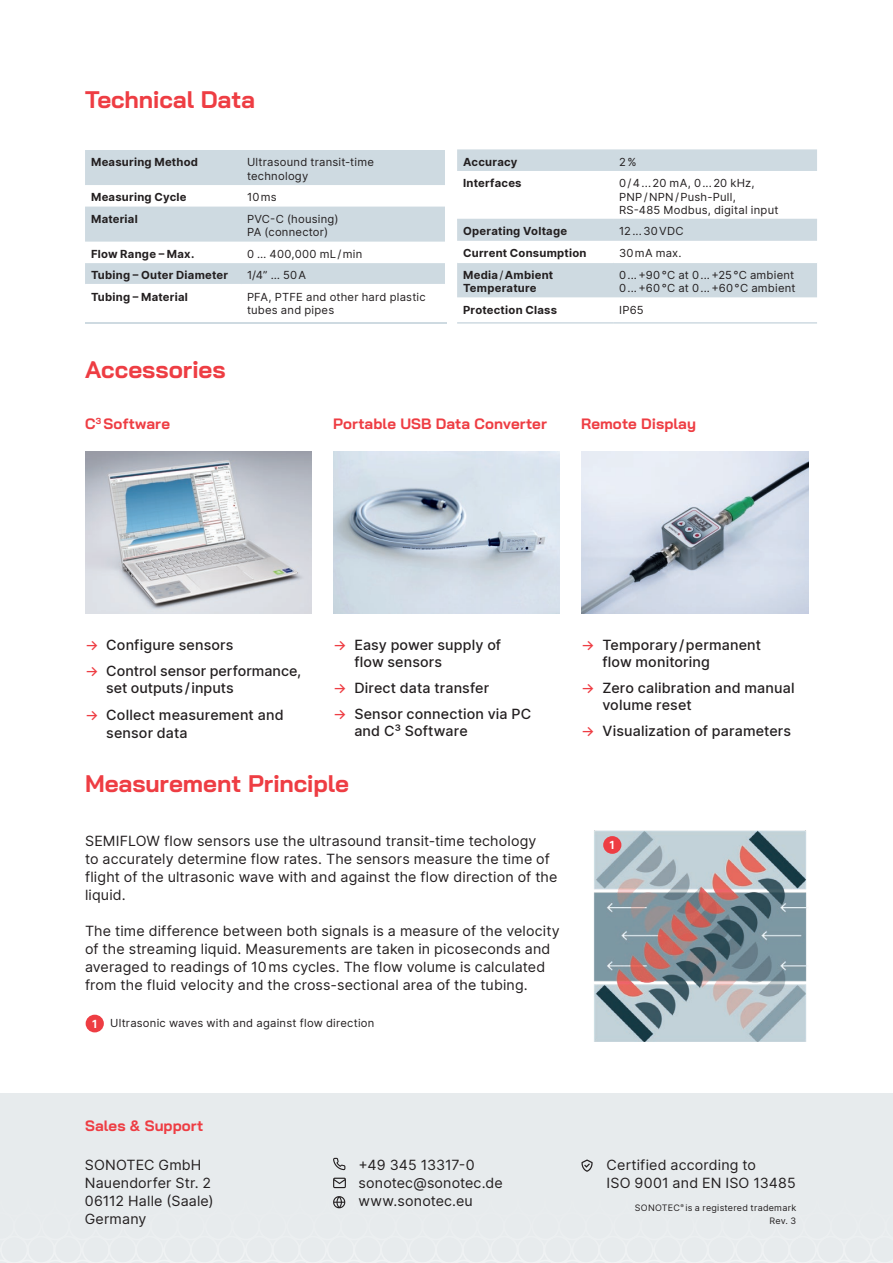
<style>
.page{position:relative;width:893px;height:1263px;background:#fff}
.page>*{position:absolute;margin:0;border:0;box-sizing:border-box;transform-origin:0 0}
.T1_ENG{font:700 24px "Bai Jamjuree";letter-spacing:-.005em;color:#ee3d43}
.t1{font:700 15px "Bai Jamjuree";letter-spacing:.005em;color:#ee3d43}
.T1_ENG-2{font:14.25px/18px "Inter";letter-spacing:.01em;color:#231f20}
.t2{font:500 14.25px/17.1px "Inter";letter-spacing:.01em;color:#231f20}
.Titel_H3{font:700 11.7px "Bai Jamjuree";color:#fff}
.Tabelle_Körperzeile{font:11.25px/13.5px "Inter";letter-spacing:.02em;color:#231f20}
.Tabelle_Körperzeile-2{font:700 11.25px/13.5px "Inter";letter-spacing:.02em;color:#231f20}
.T2_beschreibung{font:11.25px "Inter";letter-spacing:.02em;color:#231f20}
.T2_beschreibung-2{font:9px/13.5px "Inter";letter-spacing:.025em;color:#231f20;text-align:right}
.s1{font-weight:400}
.s2{color:#ee3d43}
</style>
<div class="page">
<div style="left:0;top:1093px;width:893px;height:170px;background:#e7ebed"></div>
<svg style="left:581px;top:1159px;width:12px;height:13px"></svg>
<svg style="left:85px;top:150px;width:360px;height:134px;fill:#cedae1"></svg>
<svg style="left:457px;top:149px;width:360px;height:148px;fill:#cfdbe2"></svg>
<hr style="left:457px;top:262px;width:156px;height:1px;background:#fff">
<hr style="left:613px;top:262px;width:204px;height:1px;background:#fff">
<hr style="left:457px;top:219px;width:156px;height:1px;background:#cedae1">
<hr style="left:613px;top:219px;width:204px;height:1px;background:#cedae1">
<hr style="left:457px;top:322px;width:156px;height:2px;background:#cedae1">
<hr style="left:613px;top:322px;width:204px;height:2px;background:#cedae1">
<img style="left:594px;top:830px;width:213px;height:212px">
<div style="left:86px;top:1015px;width:18px;height:17px;background:#ee3d43;border-radius:50%"></div>
<div style="left:603px;top:836px;width:18px;height:18px;background:#ee3d43;border-radius:50%"></div>
<svg style="left:333px;top:1158px;width:12px;height:12px"></svg>
<svg style="left:333px;top:1178px;width:13px;height:10px"></svg>
<svg style="left:333px;top:1196px;width:12px;height:12px"></svg>
<img style="left:85px;top:451px;width:227px;height:162px">
<img style="left:333px;top:451px;width:227px;height:162px">
<img style="left:581px;top:451px;width:227px;height:162px">
<hr style="left:85px;top:322px;width:361px;height:2px;background:#cedae1">
<p class="T1_ENG" style="left:85px;top:86px;width:172px">Technical Data</p>
<p class="Tabelle_Körperzeile-2" style="left:91px;top:155px;width:108px">Measuring Method</p>
<p class="Tabelle_Körperzeile" style="left:247px;top:155px;width:129px">Ultrasound transit-time technology</p>
<p class="Tabelle_Körperzeile-2" style="left:91px;top:190px;width:97px">Measuring Cycle</p>
<p class="Tabelle_Körperzeile" style="left:247px;top:190px;width:31px">10ms</p>
<p class="Tabelle_Körperzeile-2" style="left:91px;top:212px;width:48px">Material</p>
<p class="Tabelle_Körperzeile" style="left:247px;top:212px;width:93px">PVC-C (housing)<br>PA (connector)</p>
<p class="Tabelle_Körperzeile-2" style="left:91px;top:247px;width:105px">Flow Range – Max.</p>
<p class="Tabelle_Körperzeile" style="left:247px;top:247px;width:117px">0 … 400,000 mL/min</p>
<p class="Tabelle_Körperzeile-2" style="left:91px;top:268px;width:139px">Tubing – Outer Diameter</p>
<p class="Tabelle_Körperzeile" style="left:247px;top:268px;width:61px">1/4” … 50A</p>
<p class="Tabelle_Körperzeile-2" style="left:91px;top:290px;width:98px">Tubing – Material</p>
<p class="Tabelle_Körperzeile" style="left:247px;top:290px;width:180px">PFA, PTFE and other hard plastic tubes and pipes</p>
<h3 class="T1_ENG" style="left:85px;top:355px;width:142px">Accessories</h3>
<p class="Tabelle_Körperzeile-2" style="left:463px;top:154px;width:56px">Accuracy</p>
<p class="Tabelle_Körperzeile" style="left:619px;top:155px;width:19px">2%</p>
<p class="Tabelle_Körperzeile-2" style="left:463px;top:176px;width:60px">Interfaces</p>
<p class="Tabelle_Körperzeile" style="left:619px;top:176px;width:161px">0/4...20 mA, 0...20 kHz,<br>PNP/NPN/Push-Pull,<br>RS-485 Modbus, digital input</p>
<p class="Tabelle_Körperzeile-2" style="left:463px;top:224px;width:105px">Operating Voltage</p>
<p class="Tabelle_Körperzeile" style="left:619px;top:224px;width:66px">12...30VDC</p>
<p class="Tabelle_Körperzeile-2" style="left:463px;top:246px;width:125px">Current Consumption</p>
<p class="Tabelle_Körperzeile" style="left:619px;top:246px;width:64px">30mA max.</p>
<p class="Tabelle_Körperzeile-2" style="left:463px;top:267px;width:92px">Media<span class="s1">/</span>Ambient<br>Temperature</p>
<p class="Tabelle_Körperzeile" style="left:619px;top:267px;width:178px">0...+90°C at 0...+25°C ambient<br>0...+60°C at 0...+60°C ambient</p>
<p class="Tabelle_Körperzeile-2" style="left:463px;top:302px;width:95px">Protection Class</p>
<p class="Tabelle_Körperzeile" style="left:619px;top:302px;width:26px">IP65</p>
<h3 class="t1" style="left:85px;top:415px;width:87px">C<sup>3</sup> Software</h3>
<h3 class="t1" style="left:333px;top:415px;width:215px">Portable USB Data Converter</h3>
<h3 class="t1" style="left:581px;top:415px;width:116px">Remote Display</h3>
<p class="t2" style="left:85px;top:636px;width:150px"><span class="s2">→</span> Configure sensors</p>
<p class="t2" style="left:106px;top:662px;width:197px;text-indent:-21px"><span class="s2">→</span> Control sensor performance, set outputs/inputs</p>
<p class="t2" style="left:106px;top:705px;width:179px;line-height:18px;text-indent:-21px"><span class="s2">→</span> Collect measurement and sensor data</p>
<p class="t2" style="left:354px;top:636px;width:148px;text-indent:-21px"><span class="s2">→</span> Easy power supply of flow sensors</p>
<p class="t2" style="left:333px;top:679px;width:158px"><span class="s2">→</span> Direct data transfer</p>
<p class="t2" style="left:354px;top:704px;width:178px;text-indent:-21px"><span class="s2">→</span> Sensor connection via PC and C³ Software</p>
<h1 class="T1_ENG" style="left:85px;top:770px;width:266px">Measurement Principle</h1>
<p class="T1_ENG-2" style="left:85px;top:832px;width:474px">SEMIFLOW flow sensors use the ultrasound transit-time techology<br>to accurately determine flow rates. The sensors measure the time of flight of the ultrasonic wave with and against the flow direction of the liquid.</p>
<p class="T1_ENG-2" style="left:85px;top:922px;width:476px">The time difference between both signals is a measure of the velocity of the streaming liquid. Measurements are taken in picoseconds and averaged to readings of 10ms cycles. The flow volume is calculated from the fluid velocity and the cross-sectional area of the tubing.</p>
<p class="Titel_H3" style="left:92px;top:1017px;width:6px">1</p>
<p class="T2_beschreibung" style="left:110px;top:1015px;width:266px">Ultrasonic waves with and against flow direction</p>
<p class="t2" style="left:602px;top:636px;width:160px;text-indent:-21px"><span class="s2">→</span> Temporary/permanent flow monitoring</p>
<p class="t2" style="left:602px;top:679px;width:194px;text-indent:-21px"><span class="s2">→</span> Zero calibration and manual volume reset</p>
<p class="t2" style="left:581px;top:722px;width:211px"><span class="s2">→</span> Visualization of parameters</p>
<p class="Titel_H3" style="left:610px;top:838px;width:6px">1</p>
<h3 class="t1" style="left:85px;top:1117px;width:120px">Sales &amp; Support</h3>
<p class="T1_ENG-2" style="left:85px;top:1156px;width:118px">SONOTEC GmbH</p>
<p class="T1_ENG-2" style="left:85px;top:1174px;width:128px">Nauendorfer Str. 2</p>
<p class="T1_ENG-2" style="left:85px;top:1192px;width:130px">06112 Halle (Saale)</p>
<p class="T1_ENG-2" style="left:85px;top:1210px;width:63px">Germany</p>
<p class="T1_ENG-2" style="left:359px;top:1156px;width:118px">+49 345 13317-0</p>
<p class="T1_ENG-2" style="left:359px;top:1174px;width:146px">sonotec@sonotec.de</p>
<p class="T1_ENG-2" style="left:359px;top:1192px;width:116px">www.sonotec.eu</p>
<p class="T1_ENG-2" style="left:607px;top:1156px;width:191px">Certified according to<br>ISO 9001 and EN ISO 13485</p>
<p class="T2_beschreibung-2" style="left:635px;top:1200px;width:163px">SONOTEC<sup>®</sup> is a registered trademark<br>Rev. 3</p>
</div>
